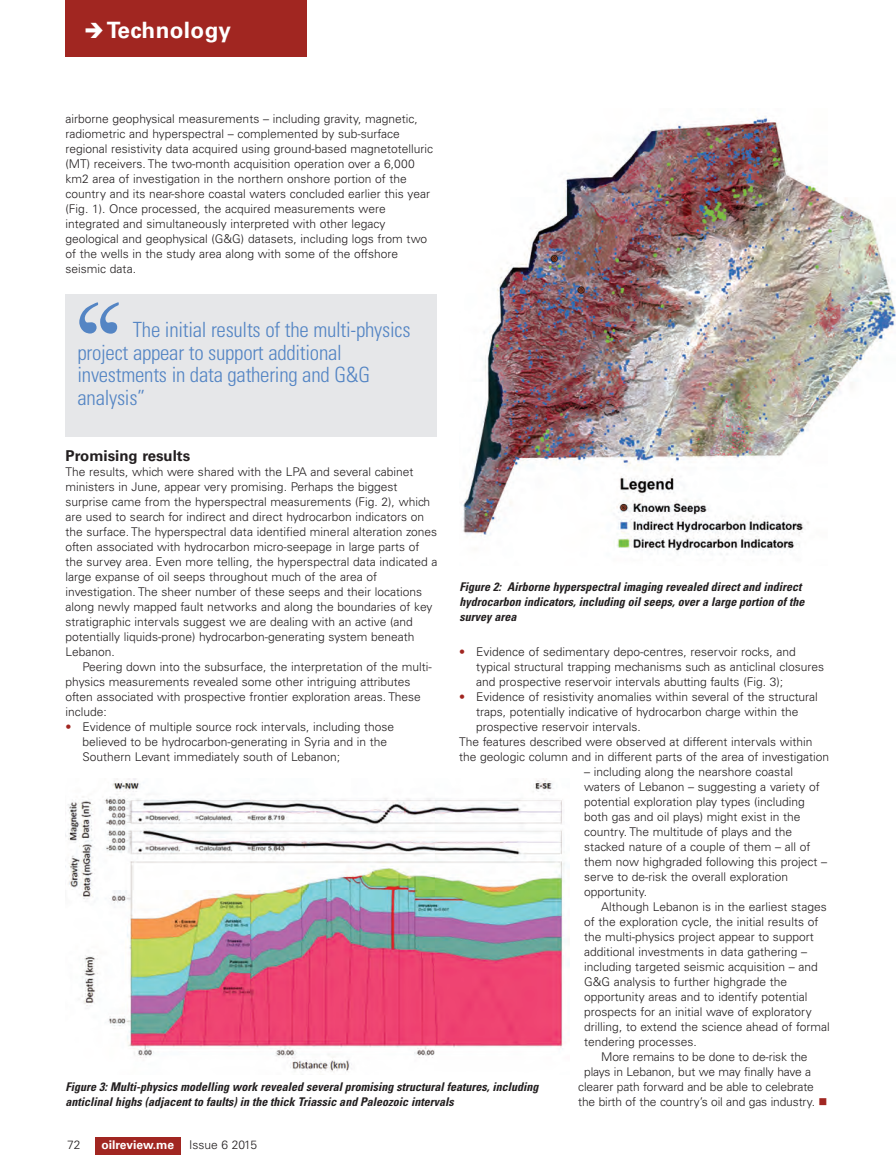
<style>
.page{position:relative;width:896px;height:1176px;background:#fff}
.page>*{position:absolute;margin:0;border:0;box-sizing:border-box;transform-origin:0 0}
.t1{font:700 22.5px "Univers";letter-spacing:.015em;color:#fff}
.t2{font:300 condensed 21px/22.5px "Univers";letter-spacing:-.015em;color:#5485c4}
.t3{font:700 15px "Univers";color:#231f20}
.t4{font:300 12px/15px "Univers";color:#231f20}
.t5{font:italic 700 condensed 12px/15px "Univers";color:#231f20}
.t6{font:700 12px "Univers";color:#fff}
.s1{color:#a12621}
.s2{font-weight:300;color:#231f20}
</style>
<div class="page">
<img style="left:463px;top:115px;width:432px;height:440px">
<div style="left:65px;top:294px;width:372px;height:142px;background:#e6e7e9"></div>
<svg style="left:79px;top:302px;width:40px;height:32px"></svg>
<div style="left:95px;top:1137px;width:85px;height:17px;background:#a12621"></div>
<div style="left:65px;top:0;width:241px;height:57px;background:#a12621"></div>
<img style="left:65px;top:779px;width:504px;height:293px">
<h1 class="t1" style="left:84px;top:22px;width:148px">➔Technology</h1>
<p class="t4" style="left:65px;top:112px;width:369px">airborne geophysical measurements – including gravity, magnetic, radiometric and hyperspectral – complemented by sub-surface regional resistivity data acquired using ground-based magnetotelluric (MT) receivers. The two-month acquisition operation over a 6,000 km2 area of investigation in the northern onshore portion of the country and its near-shore coastal waters concluded earlier this year (Fig. 1). Once processed, the acquired measurements were integrated and simultaneously interpreted with other legacy geological and geophysical (G&amp;G) datasets, including logs from two of the wells in the study area along with some of the offshore seismic data.</p>
<h2 class="t2" style="left:78px;top:320px;width:334px;text-indent:55px">The initial results of the multi-physics project appear to support additional investments in data gathering and G&amp;G analysis”</h2>
<p class="t3" style="left:65px;top:450px;width:126px">Promising results</p>
<p class="t4" style="left:65px;top:465px;width:373px">The results, which were shared with the LPA and several cabinet ministers in June, appear very promising. Perhaps the biggest surprise came from the hyperspectral measurements (Fig. 2), which are used to search for indirect and direct hydrocarbon indicators on the surface. The hyperspectral data identified mineral alteration zones often associated with hydrocarbon micro-seepage in large parts of the survey area. Even more telling, the hyperspectral data indicated a large expanse of oil seeps throughout much of the area of investigation. The sheer number of these seeps and their locations along newly mapped fault networks and along the boundaries of key stratigraphic intervals suggest we are dealing with an active (and potentially liquids-prone) hydrocarbon-generating system beneath Lebanon.</p>
<p class="t4" style="left:65px;top:660px;width:367px;text-indent:17px">Peering down into the subsurface, the interpretation of the multi&shy;physics measurements revealed some other intriguing attributes often associated with prospective frontier exploration areas. These include:</p>
<p class="t4" style="left:83px;top:720px;width:313px;text-indent:-17px"><span class="s1">•</span> Evidence of multiple source rock intervals, including those believed to be hydrocarbon-generating in Syria and in the<br>Southern Levant immediately south of Lebanon;</p>
<p class="t5" style="left:459px;top:580px;width:346px">Figure 2: Airborne hyperspectral imaging revealed direct and indirect hydrocarbon indicators, including oil seeps, over a large portion of the survey area</p>
<p class="t4" style="left:476px;top:645px;width:349px;text-indent:-17px"><span class="s1">•</span> Evidence of sedimentary depo-centres, reservoir rocks, and typical structural trapping mechanisms such as anticlinal closures and prospective reservoir intervals abutting faults (Fig. 3);</p>
<p class="t4" style="left:459px;top:690px;width:360px"><span class="s1">•</span> Evidence of resistivity anomalies within several of the structural</p>
<p class="t4" style="left:476px;top:705px;width:323px">traps, potentially indicative of hydrocarbon charge within the</p>
<p class="t4" style="left:476px;top:720px;width:166px">prospective reservoir intervals.</p>
<p class="t4" style="left:459px;top:735px;width:354px">The features described were observed at different intervals within</p>
<p class="t4" style="left:459px;top:750px;width:371px">the geologic column and in different parts of the area of investigation</p>
<p class="t4" style="left:584px;top:765px;width:244px">– including along the nearshore coastal waters of Lebanon – suggesting a variety of potential exploration play types (including both gas and oil plays) might exist in the country. The multitude of plays and the stacked nature of a couple of them – all of them now highgraded following this project – serve to de-risk the overall exploration opportunity.</p>
<p class="t4" style="left:601px;top:900px;width:227px">Although Lebanon is in the earliest stages</p>
<p class="t4" style="left:584px;top:915px;width:235px">of the exploration cycle, the initial results of</p>
<p class="t4" style="left:584px;top:930px;width:231px">the multi-physics project appear to support</p>
<p class="t4" style="left:584px;top:945px;width:224px">additional investments in data gathering –</p>
<p class="t4" style="left:584px;top:960px;width:235px">including targeted seismic acquisition – and</p>
<p class="t4" style="left:584px;top:975px;width:204px">G&amp;G analysis to further highgrade the</p>
<p class="t4" style="left:584px;top:990px;width:225px">opportunity areas and to identify potential</p>
<p class="t4" style="left:584px;top:1005px;width:229px">prospects for an initial wave of exploratory</p>
<p class="t4" style="left:584px;top:1020px;width:247px">drilling, to extend the science ahead of formal</p>
<p class="t4" style="left:584px;top:1035px;width:114px">tendering processes.</p>
<p class="t4" style="left:601px;top:1050px;width:208px">More remains to be done to de-risk the</p>
<p class="t4" style="left:584px;top:1065px;width:228px">plays in Lebanon, but we may finally have a</p>
<p class="t4" style="left:578px;top:1080px;width:237px">clearer path forward and be able to celebrate</p>
<p class="t4" style="left:578px;top:1095px;width:251px">the birth of the country’s oil and gas industry. <span class="s1">■</span></p>
<p class="t5" style="left:65px;top:1080px;width:474px">Figure 3: Multi-physics modelling work revealed several promising structural features, including anticlinal highs (adjacent to faults) in the thick Triassic and Paleozoic intervals</p>
<p class="t4" style="left:67px;top:1138px;width:15px">72</p>
<p class="t6" style="left:101px;top:1140px;width:157px">oilreview.me <span class="s2">Issue 6 2015</span></p>
</div>
